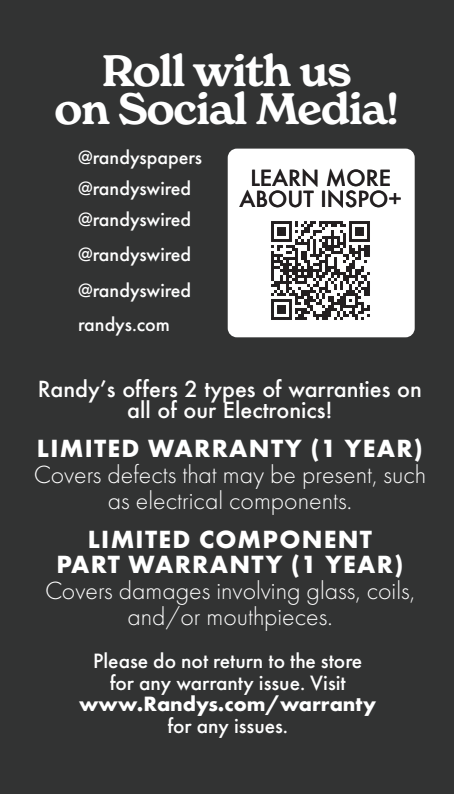
<style>
.page{position:relative;width:454px;height:794px;background:#fff}
.page>*{position:absolute;margin:0;border:0;box-sizing:border-box;transform-origin:0 0}
.t1{font:600 43.2px/38.8px "New Spirit";letter-spacing:-.025em;color:#fff;text-align:center}
.t2{font:300 26px/26px "Futura PT";color:#fff;text-align:center}
.t3{font:700 26px/26px "Futura PT";letter-spacing:.05em;color:#fff;text-align:center}
.t4{font:500 21.6px/21.6px "Futura PT";color:#fff;text-align:center}
.t5{font:500 21.6px/21.6px "Futura";color:#fff;text-align:center}
.t6{font:700 21.6px "Futura PT";color:#fff}
.t7{font:500 21.6px/21.6px "Futura";color:#231f20;text-align:center}
.t8{font:500 20px/35.2px "Futura PT";color:#fff;text-align:justify}
</style>
<div class="page">
<div style="left:1px;top:0;width:453px;height:794px;background:#323333"></div>
<div style="left:228px;top:149px;width:186px;height:188px;background:#fff;border-radius:9px"></div>
<img style="left:271px;top:221px;width:99px;height:99px">
<h1 class="t1" style="left:54px;top:51px;width:345px">Roll with us<br>on Social Media!</h1>
<p class="t8" style="left:78px;top:139px;width:125px">@randyspapers</p>
<p class="t8" style="left:78px;top:170px;width:115px">@randyswired</p>
<p class="t8" style="left:78px;top:202px;width:115px">@randyswired</p>
<p class="t8" style="left:78px;top:236px;width:115px">@randyswired @randyswired randys.com</p>
<p class="t7" style="left:239px;top:167px;width:164px">LEARN MORE<br>ABOUT INSPO+</p>
<p class="t5" style="left:38px;top:378px;width:385px">Randyʼs offers 2 types of warranties on all of our Electronics!</p>
<p class="t3" style="left:37px;top:435px;width:387px">LIMITED WARRANTY (1 YEAR)</p>
<p class="t2" style="left:34px;top:461px;width:394px">Covers defects that may be present, such as electrical components.</p>
<p class="t3" style="left:56px;top:525px;width:348px">LIMITED COMPONENT<br>PART WARRANTY (1 YEAR)</p>
<p class="t2" style="left:45px;top:578px;width:371px">Covers damages involving glass, coils, and/or mouthpieces.</p>
<p class="t4" style="left:93px;top:650px;width:270px">Please do not return to the store for any warranty issue. Visit</p>
<p class="t6" style="left:79px;top:690px;width:298px">www.Randys.com/warranty</p>
<p class="t4" style="left:167px;top:714px;width:122px">for any issues.</p>
</div>
